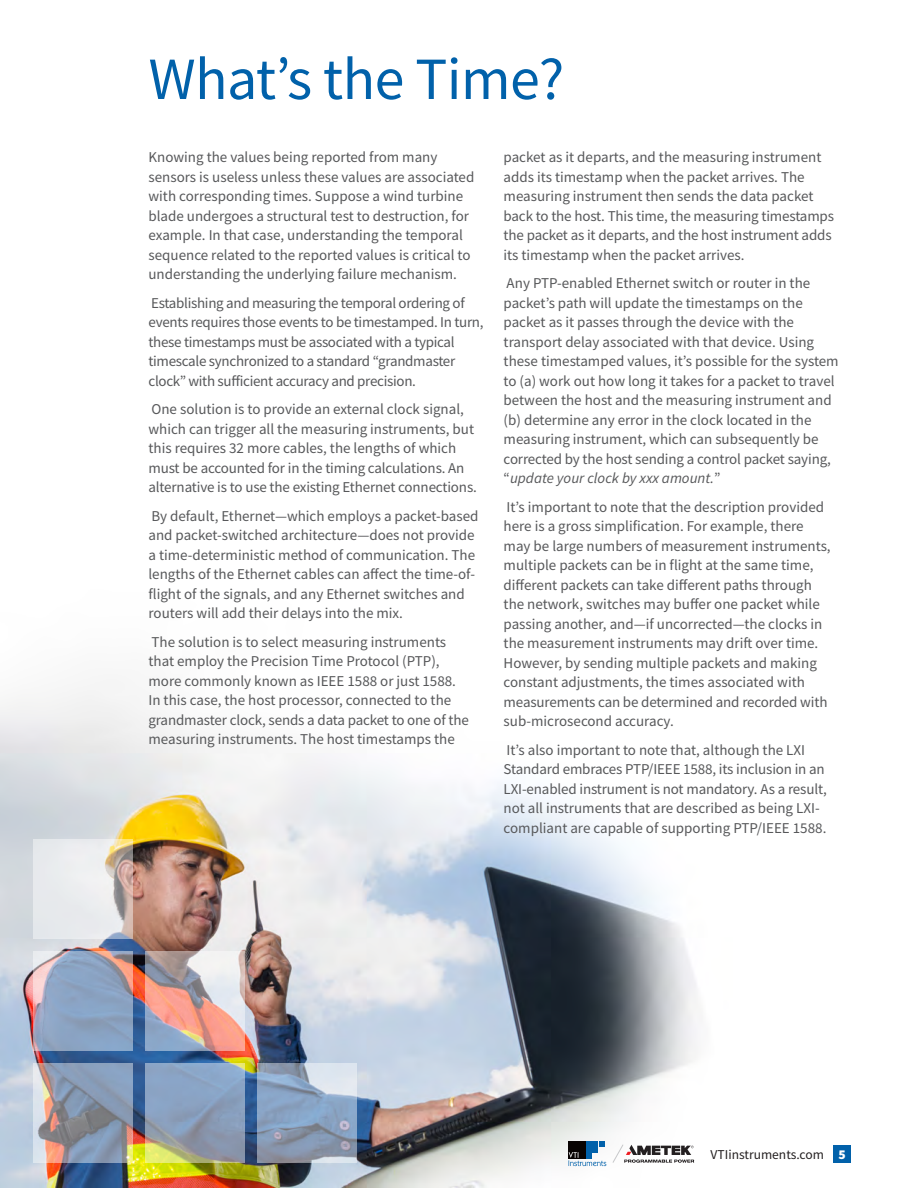
<style>
.page{position:relative;width:918px;height:1188px;background:#fff}
.page>*{position:absolute;margin:0;border:0;box-sizing:border-box;transform-origin:0 0}
.Body_Bullet{font:60px "Source Sans Pro";letter-spacing:-.01em;color:#0161aa}
.Body{font:15px/19.5px "Source Sans Pro";color:#57585a}
.Body-2{font:15px/19.5px "Source Sans Pro";letter-spacing:-.02em;color:#57585a}
.t1{font:13.5px "Source Sans Pro";color:#231f20}
.t2{font:900 13.5px "Source Sans Pro";color:#fff}
.s1{font-style:italic}
</style>
<div class="page">
<img style="left:0;top:690px;width:698px;height:498px">
<div style="left:833px;top:1145px;width:17px;height:18px;background:#0161aa"></div>
<svg style="left:612px;top:1144px;width:82px;height:19px"></svg>
<div style="left:568px;top:1141px;width:18px;height:18px;background:#080302"></div>
<svg style="left:569px;top:1141px;width:37px;height:25px"></svg>
<svg style="left:33px;top:1063px;width:100px;height:100px;background:#999daa"></svg>
<svg style="left:145px;top:1063px;width:99px;height:100px;background:#91a3b2"></svg>
<svg style="left:257px;top:1063px;width:99px;height:100px;background:#97a8c0"></svg>
<svg style="left:33px;top:951px;width:100px;height:100px;background:#99a6bf"></svg>
<svg style="left:145px;top:951px;width:99px;height:100px;background:#cfb1b0"></svg>
<svg style="left:33px;top:839px;width:100px;height:100px;background:#e1dfde"></svg>
<p class="Body_Bullet" style="left:148px;top:41px;width:417px">What’s the Time?</p>
<p class="Body" style="left:148px;top:148px;width:327px">Knowing the values being reported from many sensors is useless unless these values are associated with corresponding times. Suppose a wind turbine blade undergoes a structural test to destruction, for example. In that case, understanding the temporal sequence related to the reported values is critical to understanding the underlying failure mechanism.</p>
<p class="Body-2" style="left:148px;top:293px;width:337px">Establishing and measuring the temporal ordering of events requires those events to be timestamped. In turn, these timestamps must be associated with a typical timescale synchronized to a standard “grandmaster clock” with sufficient accuracy and precision.</p>
<p class="Body" style="left:148px;top:400px;width:330px">One solution is to provide an external clock signal, which can trigger all the measuring instruments, but this requires 32 more cables, the lengths of which must be accounted for in the timing calculations. An alternative is to use the existing Ethernet connections.</p>
<p class="Body" style="left:148px;top:506px;width:332px">By default, Ethernet—which employs a packet-based and packet-switched architecture—does not provide a time-deterministic method of communication. The lengths of the Ethernet cables can affect the time-of&shy;flight of the signals, and any Ethernet switches and routers will add their delays into the mix.</p>
<p class="Body" style="left:148px;top:632px;width:322px">The solution is to select measuring instruments that employ the Precision Time Protocol (PTP), more commonly known as IEEE 1588 or just 1588.<br>In this case, the host processor, connected to the grandmaster clock, sends a data packet to one of the measuring instruments. The host timestamps the</p>
<p class="Body" style="left:504px;top:148px;width:332px">packet as it departs, and the measuring instrument adds its timestamp when the packet arrives. The measuring instrument then sends the data packet back to the host. This time, the measuring timestamps the packet as it departs, and the host instrument adds its timestamp when the packet arrives.</p>
<p class="Body" style="left:504px;top:274px;width:337px">Any PTP-enabled Ethernet switch or router in the packet’s path will update the timestamps on the packet as it passes through the device with the transport delay associated with that device. Using these timestamped values, it’s possible for the system to (a) work out how long it takes for a packet to travel between the host and the measuring instrument and (b) determine any error in the clock located in the measuring instrument, which can subsequently be corrected by the host sending a control packet saying, “<span class="s1">update your clock by xxx amount.</span>”</p>
<p class="Body" style="left:504px;top:497px;width:329px">It’s important to note that the description provided here is a gross simplification. For example, there may be large numbers of measurement instruments, multiple packets can be in flight at the same time, different packets can take different paths through the network, switches may buffer one packet while passing another, and—if uncorrected—the clocks in the measurement instruments may drift over time.<br>However, by sending multiple packets and making constant adjustments, the times associated with measurements can be determined and recorded with sub-microsecond accuracy.</p>
<p class="Body" style="left:504px;top:740px;width:325px">It’s also important to note that, although the LXI Standard embraces PTP/IEEE 1588, its inclusion in an LXI-enabled instrument is not mandatory. As a result, not all instruments that are described as being LXI&shy;compliant are capable of supporting PTP/IEEE 1588.</p>
<p class="t1" style="left:711px;top:1146px;width:115px">VTIinstruments.com</p>
<p class="t2" style="left:838px;top:1145px;width:9px">5</p>
</div>
